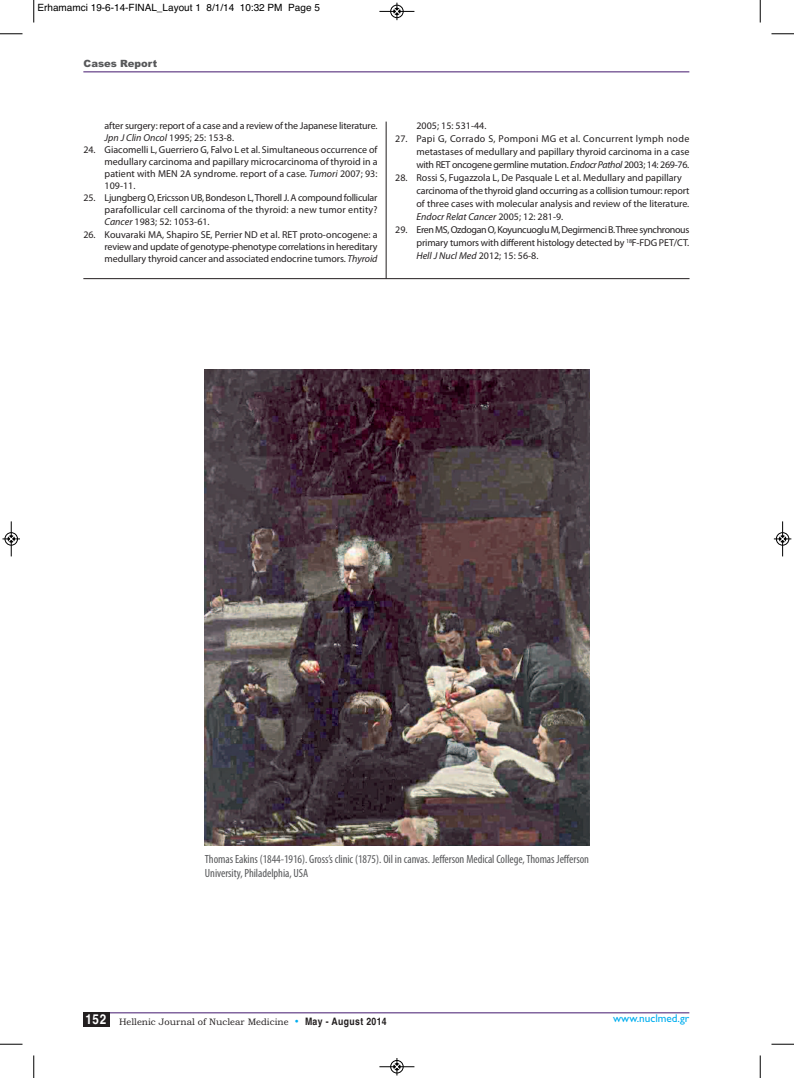
<style>
.page{position:relative;width:794px;height:1078px;background:#fff}
.page>*{position:absolute;margin:0;border:0;box-sizing:border-box;transform-origin:0 0}
.t1{font:condensed 11.88px/14.2px "Myriad Pro";letter-spacing:-.005em;color:#57585a}
.t2{font:11.25px "Gill Sans";color:#00aeef}
.t3{font:10px/12px "Myriad Pro";letter-spacing:-.005em;color:#231f20;text-align:justify}
.t4{font:10px "Helvetica";color:#000}
.t5{font:900 10px "Arial";color:#57585a}
.t6{font:9.38px "Bookman Old Style";color:#231f20}
.s1{font-style:italic}
.s2{font-family:"Gill Sans";font-size:11.25px;color:#00aeef}
.s3{font-family:"Helvetica";font-weight:700;font-size:10.25px}
</style>
<div class="page">
<hr style="left:83px;top:71px;width:606px;height:1px;background:#43176e">
<div style="left:83px;top:1012px;width:27px;height:14px;background:#231f20"></div>
<hr style="left:110px;top:1012px;width:579px;height:1px;background:#43176e">
<hr style="left:386px;top:122px;width:1px;height:156px;background:#231f20">
<hr style="left:83px;top:278px;width:606px;height:1px;background:#231f20">
<img style="left:204px;top:370px;width:386px;height:475px">
<svg style="left:33px;top:0;width:2px;height:22px"></svg>
<svg style="left:0;top:33px;width:22px;height:2px"></svg>
<svg style="left:760px;top:0;width:1px;height:22px"></svg>
<svg style="left:771px;top:33px;width:23px;height:2px"></svg>
<svg style="left:33px;top:1055px;width:2px;height:22px"></svg>
<svg style="left:0;top:1043px;width:22px;height:1px"></svg>
<svg style="left:760px;top:1055px;width:1px;height:22px"></svg>
<svg style="left:771px;top:1043px;width:23px;height:1px"></svg>
<div style="left:390px;top:5px;width:14px;height:13px;border:1px solid #fff;border-radius:50%"></div>
<hr style="left:379px;top:11px;width:35px;height:1px;background:#000">
<div style="left:390px;top:5px;width:13px;height:13px;border:1px solid #000;border-radius:50%"></div>
<svg style="left:394px;top:3px;width:6px;height:17px"></svg>
<div style="left:390px;top:1059px;width:14px;height:14px;border:1px solid #fff;border-radius:50%"></div>
<hr style="left:379px;top:1066px;width:35px;height:1px;background:#000">
<div style="left:390px;top:1060px;width:13px;height:12px;border:1px solid #000;border-radius:50%"></div>
<svg style="left:394px;top:1058px;width:6px;height:17px"></svg>
<hr style="left:11px;top:521px;width:1px;height:35px;background:#000">
<div style="left:5px;top:532px;width:13px;height:13px;border:1px solid #000;border-radius:50%"></div>
<svg style="left:2px;top:535px;width:18px;height:7px"></svg>
<hr style="left:782px;top:521px;width:1px;height:35px;background:#000">
<div style="left:776px;top:532px;width:13px;height:13px;border:1px solid #000;border-radius:50%"></div>
<svg style="left:774px;top:535px;width:17px;height:7px"></svg>
<p class="t4" style="left:38px;top:2px;width:284px">Erhamamci 19-6-14-FINAL_Layout 1 8/1/14 10:32 PM Page 5</p>
<p class="t5" style="left:84px;top:58px;width:75px">Cases Report</p>
<p class="t3" style="left:105px;top:121px;width:274px">after surgery: report of a case and a review of the Japanese literature.<br><span class="s1">Jpn J Clin Oncol</span> 1995; 25: 153-8.</p>
<p class="t3" style="left:105px;top:145px;width:274px;text-indent:-21px">24. Giacomelli L, Guerriero G, Falvo L et al. Simultaneous occurrence of medullary carcinoma and papillary microcarcinoma of thyroid in a patient with MEN 2A syndrome. report of a case. <span class="s1">Tumori</span> 2007; 93:<br>109-11.</p>
<p class="t3" style="left:105px;top:193px;width:274px;text-indent:-21px">25. Ljungberg O, Ericsson UB, Bondeson L,Thorell J. A compound follicular parafollicular cell carcinoma of the thyroid: a new tumor entity?<br><span class="s1">Cancer</span> 1983; 52: 1053-61.</p>
<p class="t3" style="left:105px;top:229px;width:274px;text-indent:-21px">26. Kouvaraki MA, Shapiro SE, Perrier ND et al. RET proto-oncogene: a review and update of genotype-phenotype correlations in hereditary medullary thyroid cancer and associated endocrine tumors. <span class="s1">Thyroid</span></p>
<p class="t3" style="left:416px;top:120px;width:71px">2005; 15: 531-44.</p>
<p class="t3" style="left:416px;top:133px;width:274px;line-height:13px;text-indent:-21px">27. Papi G, Corrado S, Pomponi MG et al. Concurrent lymph node metastases of medullary and papillary thyroid carcinoma in a case with RET oncogene germline mutation. <span class="s1">EndocrPathol</span> 2003; 14: 269-76.</p>
<p class="t3" style="left:416px;top:172px;width:274px;line-height:13px;text-align:left;text-indent:-21px">28. Rossi S, Fugazzola L, De Pasquale L et al. Medullary and papillary carcinoma of the thyroid gland occurring as a collision tumour: report of three cases with molecular analysis and review of the literature.<br><span class="s1">Endocr Relat Cancer</span> 2005; 12: 281-9.</p>
<p class="t3" style="left:416px;top:224px;width:274px;line-height:13px;text-indent:-21px">29. ErenMS,OzdoganO,KoyuncuogluM,DegirmenciB.Threesynchronous primary tumors with different histology detected by <sup>18</sup>F-FDG PET/CT.<br><span class="s1">Hell J Nucl Med</span> 2012; 15: 56-8.</p>
<p class="t1" style="left:205px;top:852px;width:386px">Thomas Eakins (1844-1916). Gross’s clinic (1875). Oil in canvas. Jefferson Medical College,Thomas Jefferson<br>University,Philadelphia, USA</p>
<p class="t6" style="left:86px;top:1016px;width:303px"><sup>152</sup> Hellenic Journal of Nuclear Medicine <span class="s2">•</span> <span class="s3">May - August 2014</span></p>
<p class="t2" style="left:613px;top:1011px;width:78px">www.nuclmed.gr</p>
</div>
